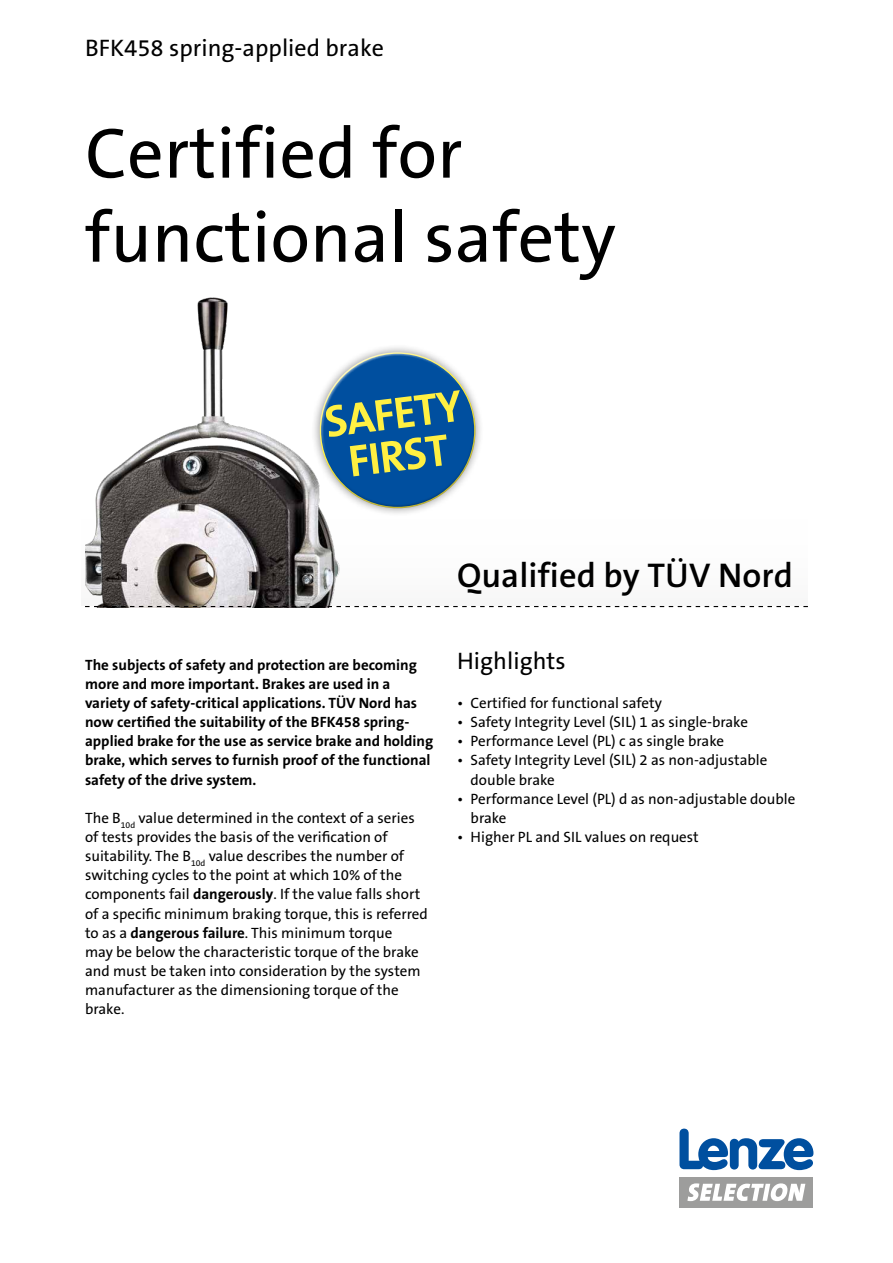
<style>
.page{position:relative;width:893px;height:1263px;background:#fff}
.page>*{position:absolute;margin:0;border:0;box-sizing:border-box;transform-origin:0 0}
.t1{font:72px/84px "The Sans B5 Plain";color:#000}
.t2{font:700 45px/42.2px "The Sans B7";color:#fff042;text-align:center}
.t3{font:600 34.5px "The Sans B6";color:#000}
.t4{font:24px "The Sans B5 Plain";color:#000}
.t5{font:15px/19.2px "The Sans B5 Plain";color:#000}
.t6{font:700 15px/19.2px "The Sans B7";color:#000}
.s1{font-family:"The Sans B7";font-weight:700}
</style>
<div class="page">
<svg style="left:679px;top:1128px;width:134px;height:42px"></svg>
<div style="left:679px;top:1177px;width:134px;height:30px;background:#9d9d9c"></div>
<svg style="left:687px;top:1183px;width:118px;height:18px"></svg>
<img style="left:85px;top:297px;width:261px;height:309px">
<svg style="left:85px;top:606px;width:723px;height:1px"></svg>
<div style="left:311px;top:344px;width:173px;height:173px;background:#000;opacity:.4"></div>
<div style="left:319px;top:352px;width:149px;height:115px;background:#fff;opacity:.75"></div>
<div style="left:322px;top:377px;width:156px;height:134px;background:#000;opacity:.26"></div>
<h3 class="t4" style="left:85px;top:36px;width:301px">BFK458 spring-applied brake</h3>
<h1 class="t1" style="left:85px;top:114px;width:532px">Certified for functional safety</h1>
<h2 class="t2" style="left:323px;top:402px;width:139px;rotate:-7deg">SAFETY<br>FIRST</h2>
<p class="t6" style="left:85px;top:655px;width:350px">The subjects of safety and protection are becoming more and more important. Brakes are used in a variety of safety-critical applications. TÜV Nord has now certified the suitability of the BFK458 spring&shy;applied brake for the use as service brake and holding brake, which serves to furnish proof of the functional safety of the drive system.</p>
<p class="t5" style="left:85px;top:809px;width:344px">The B<sub>10d</sub> value determined in the context of a series of tests provides the basis of the verification of suitability. The B<sub>10d</sub> value describes the number of switching cycles to the point at which 10% of the components fail <span class="s1">dangerously</span>. If the value falls short of a specific minimum braking torque, this is referred to as a <span class="s1">dangerous failure</span>. This minimum torque<br>may be below the characteristic torque of the brake and must be taken into consideration by the system manufacturer as the dimensioning torque of the brake.</p>
<h3 class="t3" style="left:457px;top:557px;width:337px">Qualified by TÜV Nord</h3>
<h3 class="t4" style="left:457px;top:648px;width:110px">Highlights</h3>
<p class="t5" style="left:457px;top:694px;width:206px">• Certified for functional safety</p>
<p class="t5" style="left:457px;top:713px;width:292px">• Safety Integrity Level (SIL) 1 as single-brake</p>
<p class="t5" style="left:457px;top:732px;width:268px">• Performance Level (PL) c as single brake</p>
<p class="t5" style="left:471px;top:751px;width:298px;text-indent:-14px">• Safety Integrity Level (SIL) 2 as non-adjustable double brake</p>
<p class="t5" style="left:471px;top:790px;width:326px;text-indent:-14px">• Performance Level (PL) d as non-adjustable double brake</p>
<p class="t5" style="left:457px;top:828px;width:243px">• Higher PL and SIL values on request</p>
</div>
